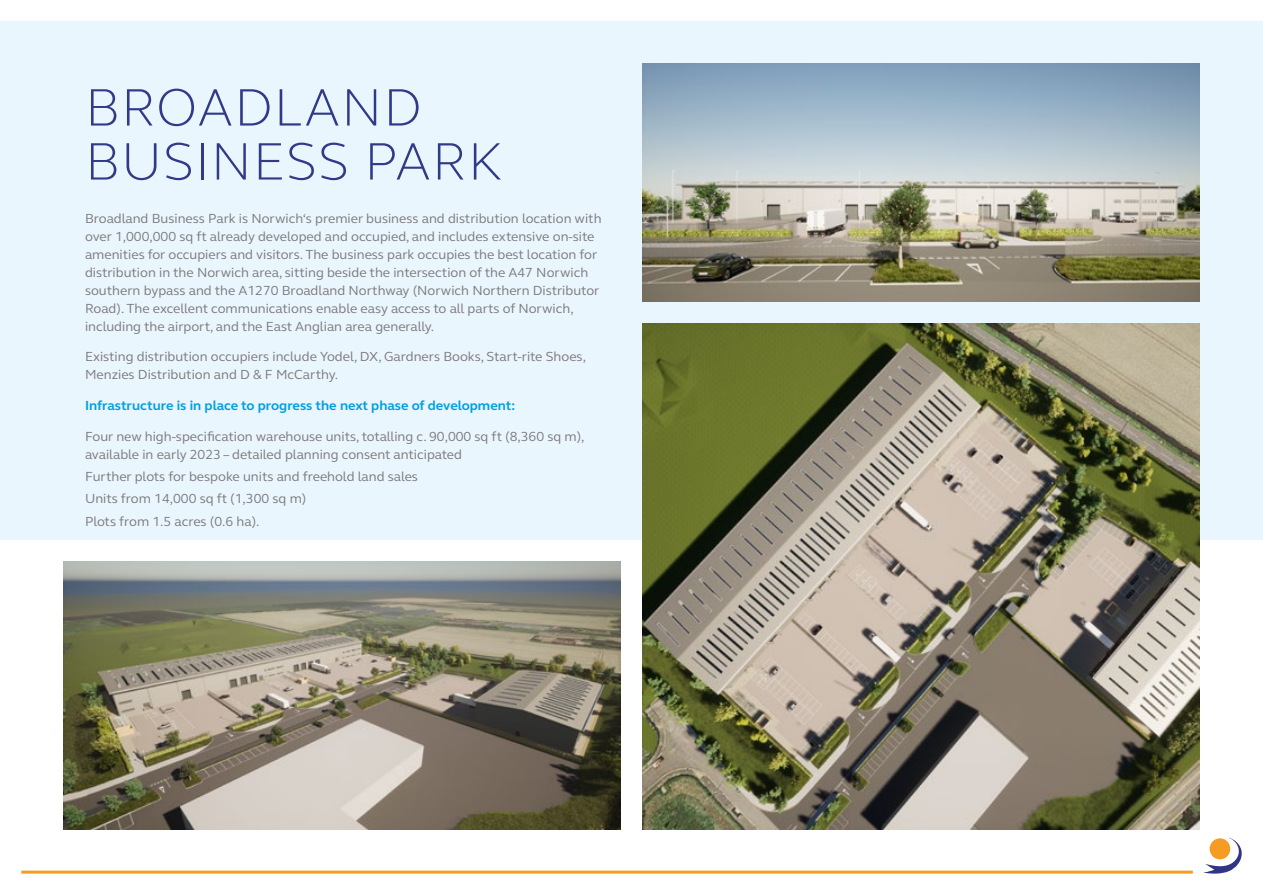
<style>
.page{position:relative;width:1263px;height:893px;background:#fff}
.page>*{position:absolute;margin:0;border:0;box-sizing:border-box;transform-origin:0 0}
.t1{font:300 54px/54px "FS Elliot";letter-spacing:.02em;color:#313a89}
.t2{font:13.5px/18px "FS Elliot";color:#7c797c}
.t3{font:700 13.5px "FS Elliot";color:#009fe3}
</style>
<div class="page">
<div style="left:0;top:21px;width:1263px;height:519px;background:#eaf6fe"></div>
<hr style="left:21px;top:871px;width:1172px;height:3px;background:#f59d23">
<svg style="left:1203px;top:837px;width:39px;height:37px"></svg>
<img style="left:642px;top:324px;width:557px;height:505px">
<img style="left:64px;top:561px;width:557px;height:268px">
<img style="left:642px;top:64px;width:557px;height:238px">
<h1 class="t1" style="left:85px;top:79px;width:420px">BROADLAND<br>BUSINESS PARK</h1>
<p class="t2" style="left:85px;top:209px;width:518px">Broadland Business Park is Norwich‘s premier business and distribution location with over 1,000,000 sq ft already developed and occupied, and includes extensive on-site amenities for occupiers and visitors. The business park occupies the best location for distribution in the Norwich area, sitting beside the intersection of the A47 Norwich southern bypass and the A1270 Broadland Northway (Norwich Northern Distributor Road). The excellent communications enable easy access to all parts of Norwich, including the airport, and the East Anglian area generally.</p>
<p class="t2" style="left:85px;top:348px;width:502px">Existing distribution occupiers include Yodel, DX, Gardners Books, Start-rite Shoes,<br>Menzies Distribution and D &amp; F McCarthy.</p>
<p class="t3" style="left:85px;top:397px;width:432px">Infrastructure is in place to progress the next phase of development:</p>
<p class="t2" style="left:85px;top:427px;width:501px">Four new high-specification warehouse units, totalling c. 90,000 sq ft (8,360 sq m), available in early 2023 – detailed planning consent anticipated</p>
<p class="t2" style="left:85px;top:465px;width:334px;line-height:22.2px">Further plots for bespoke units and freehold land sales<br>Units from 14,000 sq ft (1,300 sq m)<br>Plots from 1.5 acres (0.6 ha).</p>
</div>
